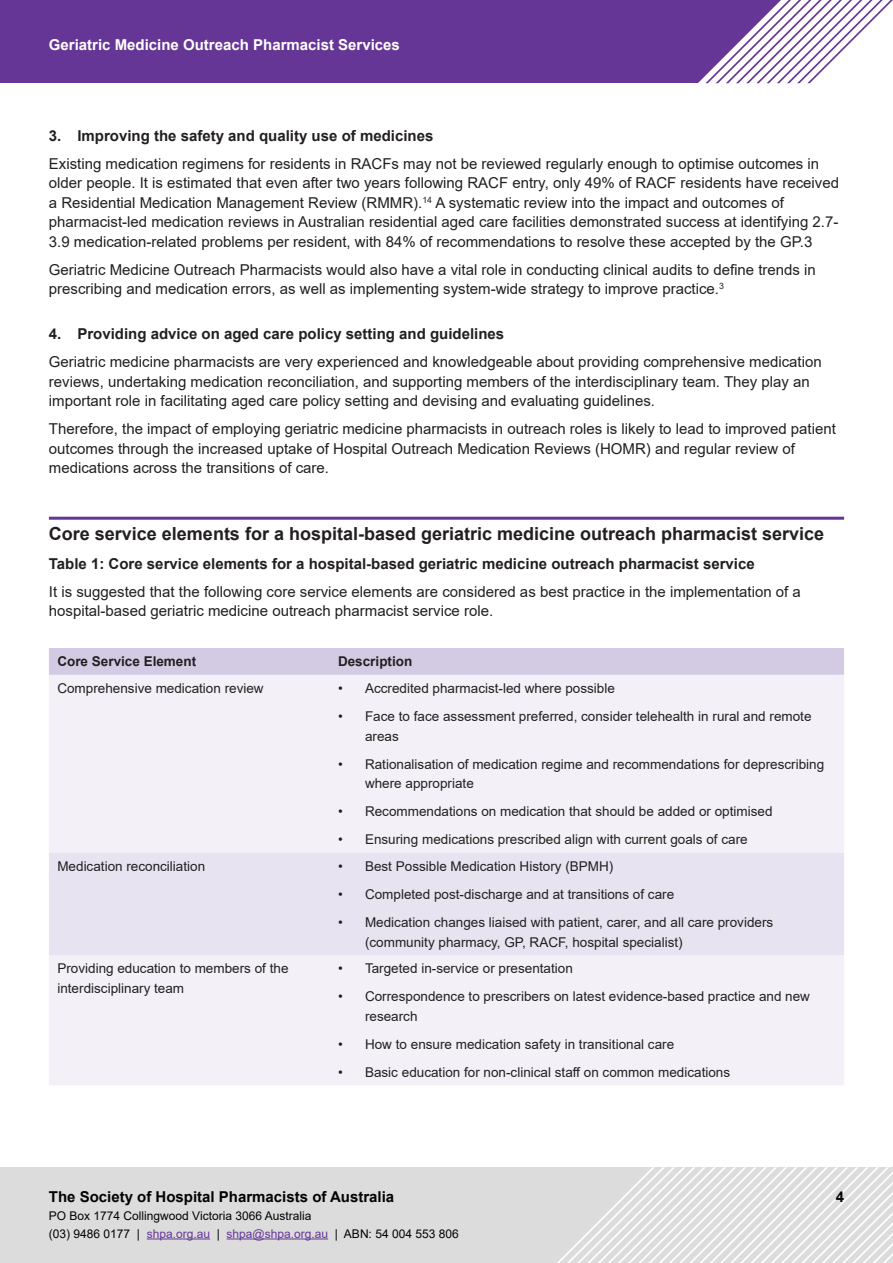
<style>
.page{position:relative;width:893px;height:1263px;background:#fff}
.page>*{position:absolute;margin:0;border:0;box-sizing:border-box;transform-origin:0 0}
.Subheadline{font:700 18px "Arial";color:#231f20}
.t1{font:15px/19.5px "Arial";color:#231f20}
.Heading_2{font:700 15px "Arial";color:#231f20}
.t2{font:700 15px "Arial";color:#010203}
.t3{font:700 15px "Arial";color:#fff}
.t4{font:13.5px/19.5px "Arial";color:#231f20}
.t5{font:700 13.5px "Arial";color:#231f20}
.t6{font:12px/18px "Arial";color:#010203}
.s1{color:#653695}
</style>
<div class="page">
<div style="left:0;top:0;width:893px;height:83px;background:#653695"></div>
<div style="left:0;top:1167px;width:893px;height:96px;background:#dcdcdd"></div>
<svg style="left:698px;top:0;width:195px;height:84px"></svg>
<svg style="left:557px;top:1167px;width:336px;height:96px"></svg>
<hr style="left:147px;top:1238px;width:63px;height:1px;background:#653695">
<hr style="left:227px;top:1238px;width:101px;height:1px;background:#653695">
<hr style="left:49px;top:517px;width:795px;height:3px;background:#653695">
<div style="left:49px;top:648px;width:795px;height:27px;background:#d3cae3"></div>
<div style="left:49px;top:675px;width:795px;height:410px;background:#f3f1f7"></div>
<div style="left:49px;top:853px;width:795px;height:102px;background:#e8e3f0"></div>
<p class="t3" style="left:49px;top:35px;width:352px">Geriatric Medicine Outreach Pharmacist Services</p>
<p class="Heading_2" style="left:49px;top:125px;width:386px">3. Improving the safety and quality use of medicines</p>
<p class="t1" style="left:49px;top:153px;width:792px">Existing medication regimens for residents in RACFs may not be reviewed regularly enough to optimise outcomes in older people. It is estimated that even after two years following RACF entry, only 49% of RACF residents have received a Residential Medication Management Review (RMMR).<sup>14</sup> A systematic review into the impact and outcomes of pharmacist-led medication reviews in Australian residential aged care facilities demonstrated success at identifying 2.7- 3.9 medication-related problems per resident, with 84% of recommendations to resolve these accepted by the GP.3</p>
<p class="t1" style="left:49px;top:260px;width:768px">Geriatric Medicine Outreach Pharmacists would also have a vital role in conducting clinical audits to define trends in prescribing and medication errors, as well as implementing system-wide strategy to improve practice.<sup>3</sup></p>
<p class="Heading_2" style="left:49px;top:323px;width:457px">4. Providing advice on aged care policy setting and guidelines</p>
<p class="t1" style="left:49px;top:352px;width:774px">Geriatric medicine pharmacists are very experienced and knowledgeable about providing comprehensive medication reviews, undertaking medication reconciliation, and supporting members of the interdisciplinary team. They play an important role in facilitating aged care policy setting and devising and evaluating guidelines.</p>
<p class="t1" style="left:49px;top:419px;width:788px">Therefore, the impact of employing geriatric medicine pharmacists in outreach roles is likely to lead to improved patient outcomes through the increased uptake of Hospital Outreach Medication Reviews (HOMR) and regular review of medications across the transitions of care.</p>
<p class="Subheadline" style="left:49px;top:521px;width:777px">Core service elements for a hospital-based geriatric medicine outreach pharmacist service</p>
<p class="Heading_2" style="left:49px;top:553px;width:707px">Table 1: Core service elements for a hospital-based geriatric medicine outreach pharmacist service</p>
<p class="t1" style="left:49px;top:582px;width:754px">It is suggested that the following core service elements are considered as best practice in the implementation of a hospital-based geriatric medicine outreach pharmacist service role.</p>
<p class="t5" style="left:57px;top:652px;width:140px">Core Service Element</p>
<p class="t5" style="left:338px;top:652px;width:76px">Description</p>
<p class="t4" style="left:57px;top:679px;width:208px">Comprehensive medication review</p>
<p class="t4" style="left:338px;top:679px;width:278px">• Accredited pharmacist-led where possible</p>
<p class="t4" style="left:365px;top:707px;width:448px;text-indent:-27px">• Face to face assessment preferred, consider telehealth in rural and remote areas</p>
<p class="t4" style="left:365px;top:754px;width:461px;text-indent:-27px">• Rationalisation of medication regime and recommendations for deprescribing where appropriate</p>
<p class="t4" style="left:338px;top:802px;width:436px">• Recommendations on medication that should be added or optimised</p>
<p class="t4" style="left:338px;top:830px;width:411px">• Ensuring medications prescribed align with current goals of care</p>
<p class="t4" style="left:57px;top:856px;width:149px">Medication reconciliation</p>
<p class="t4" style="left:338px;top:856px;width:277px">• Best Possible Medication History (BPMH)</p>
<p class="t4" style="left:338px;top:884px;width:338px">• Completed post-discharge and at transitions of care</p>
<p class="t4" style="left:365px;top:912px;width:410px;text-indent:-27px">• Medication changes liaised with patient, carer, and all care providers (community pharmacy, GP, RACF, hospital specialist)</p>
<p class="t4" style="left:57px;top:959px;width:233px">Providing education to members of the interdisciplinary team</p>
<p class="t4" style="left:338px;top:959px;width:236px">• Targeted in-service or presentation</p>
<p class="t4" style="left:365px;top:987px;width:446px;text-indent:-27px">• Correspondence to prescribers on latest evidence-based practice and new research</p>
<p class="t4" style="left:338px;top:1034px;width:338px">• How to ensure medication safety in transitional care</p>
<p class="t4" style="left:338px;top:1062px;width:394px">• Basic education for non-clinical staff on common medications</p>
<p class="t2" style="left:49px;top:1186px;width:347px">The Society of Hospital Pharmacists of Australia</p>
<p class="t2" style="left:836px;top:1186px;width:10px">4</p>
<p class="t6" style="left:49px;top:1206px;width:411px">PO Box 1774 Collingwood Victoria 3066 Australia<br>(03) 9486 0177 | <span class="s1">shpa.org.au</span> | <span class="s1">shpa@shpa.org.au</span> | ABN: 54 004 553 806</p>
</div>
